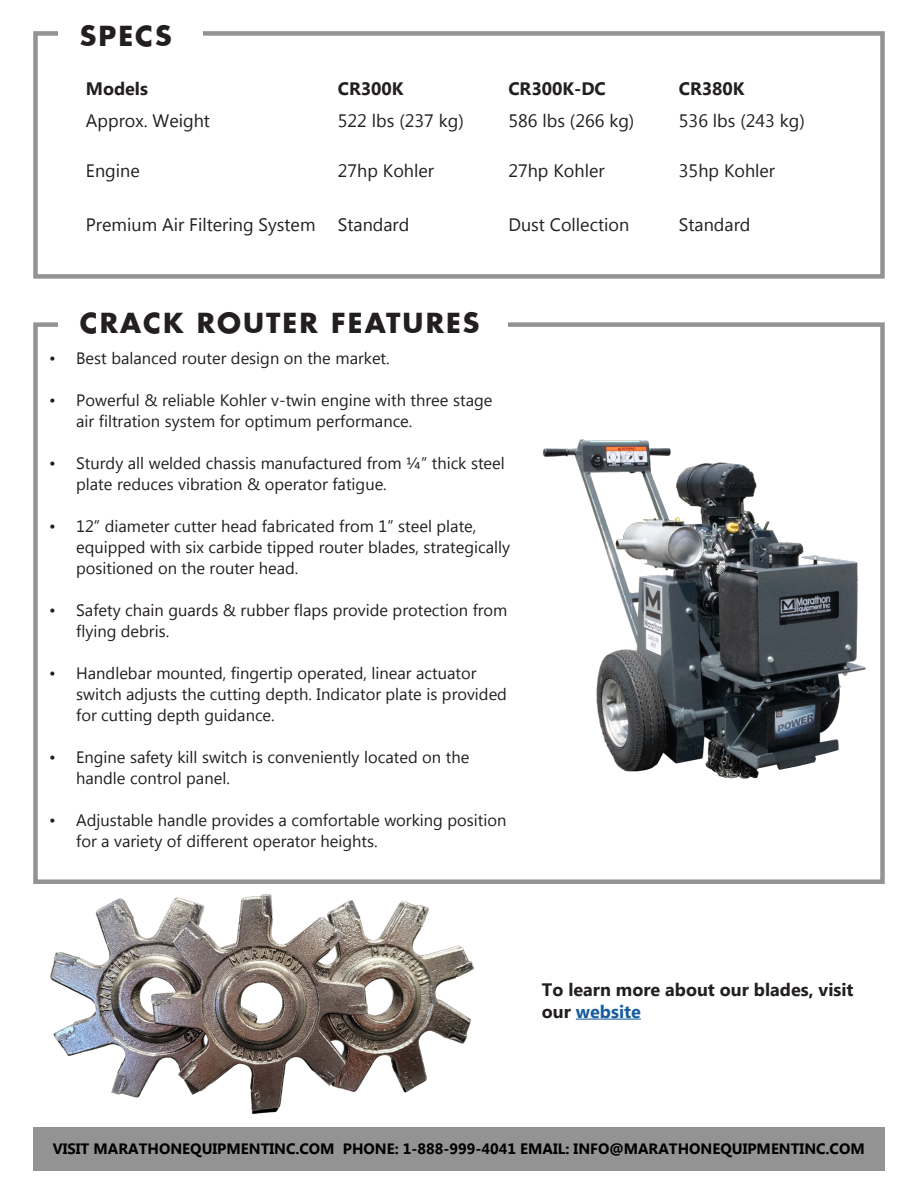
<style>
.page{position:relative;width:918px;height:1188px;background:#fff}
.page>*{position:absolute;margin:0;border:0;box-sizing:border-box;transform-origin:0 0}
.t1{font:700 27px "Futura";letter-spacing:.075em;color:#231f20}
.t2{font:18px "Myanmar Text";color:#231f20}
.t3{font:700 18px/21.6px "Myanmar Text";color:#231f20}
.t4{font:16.5px/21px "Myanmar Text";color:#231f20}
.t5{font:700 15px "Myanmar Text";color:#000}
.s1{color:#175d9e}
</style>
<div class="page">
<div style="left:33px;top:31px;width:852px;height:248px;border:4px solid #939393"></div>
<div style="left:58px;top:17px;width:144px;height:37px;background:#fff"></div>
<div style="left:33px;top:322px;width:852px;height:562px;border:4px solid #939393"></div>
<div style="left:58px;top:304px;width:449px;height:37px;background:#fff"></div>
<div style="left:33px;top:1127px;width:852px;height:44px;background:#949393"></div>
<img style="left:542px;top:439px;width:324px;height:340px">
<hr style="left:576px;top:1019px;width:65px;height:1px;background:#175d9e">
<img style="left:50px;top:894px;width:424px;height:220px">
<p class="t1" style="left:80px;top:17px;width:93px">SPECS</p>
<p class="t3" style="left:86px;top:78px;width:64px">Models</p>
<p class="t3" style="left:338px;top:78px;width:67px">CR300K</p>
<p class="t3" style="left:508px;top:78px;width:99px">CR300K-DC</p>
<p class="t3" style="left:679px;top:78px;width:67px">CR380K</p>
<p class="t2" style="left:86px;top:111px;width:126px">Approx. Weight</p>
<p class="t2" style="left:338px;top:111px;width:127px">522 lbs (237 kg)</p>
<p class="t2" style="left:508px;top:111px;width:127px">586 lbs (266 kg)</p>
<p class="t2" style="left:679px;top:111px;width:127px">536 lbs (243 kg)</p>
<p class="t2" style="left:86px;top:160px;width:55px">Engine</p>
<p class="t2" style="left:338px;top:160px;width:98px">27hp Kohler</p>
<p class="t2" style="left:508px;top:160px;width:98px">27hp Kohler</p>
<p class="t2" style="left:679px;top:160px;width:98px">35hp Kohler</p>
<p class="t2" style="left:86px;top:214px;width:231px">Premium Air Filtering System</p>
<p class="t2" style="left:338px;top:214px;width:73px">Standard</p>
<p class="t2" style="left:508px;top:214px;width:122px">Dust Collection</p>
<p class="t2" style="left:679px;top:214px;width:73px">Standard</p>
<p class="t1" style="left:80px;top:304px;width:401px">CRACK ROUTER FEATURES</p>
<p class="t4" style="left:49px;top:347px;width:342px">• Best balanced router design on the market.</p>
<p class="t4" style="left:76px;top:389px;width:418px;text-indent:-27px">• Powerful &amp; reliable Kohler v-twin engine with three stage air filtration system for optimum performance.</p>
<p class="t4" style="left:76px;top:452px;width:430px;text-indent:-27px">• Sturdy all welded chassis manufactured from ¼” thick steel plate reduces vibration &amp; operator fatigue.</p>
<p class="t4" style="left:76px;top:515px;width:436px;text-indent:-27px">• 12” diameter cutter head fabricated from 1” steel plate, equipped with six carbide tipped router blades, strategically positioned on the router head.</p>
<p class="t4" style="left:76px;top:599px;width:433px;text-indent:-27px">• Safety chain guards &amp; rubber flaps provide protection from flying debris.</p>
<p class="t4" style="left:76px;top:662px;width:432px;text-indent:-27px">• Handlebar mounted, fingertip operated, linear actuator switch adjusts the cutting depth. Indicator plate is provided for cutting depth guidance.</p>
<p class="t4" style="left:76px;top:746px;width:395px;text-indent:-27px">• Engine safety kill switch is conveniently located on the handle control panel.</p>
<p class="t4" style="left:76px;top:809px;width:432px;text-indent:-27px">• Adjustable handle provides a comfortable working position for a variety of different operator heights.</p>
<p class="t3" style="left:542px;top:979px;width:313px">To learn more about our blades, visit our <span class="s1">website</span></p>
<p class="t5" style="left:53px;top:1141px;width:814px">VISIT MARATHONEQUIPMENTINC.COM PHONE: 1-888-999-4041 EMAIL: INFO@MARATHONEQUIPMENTINC.COM</p>
</div>
